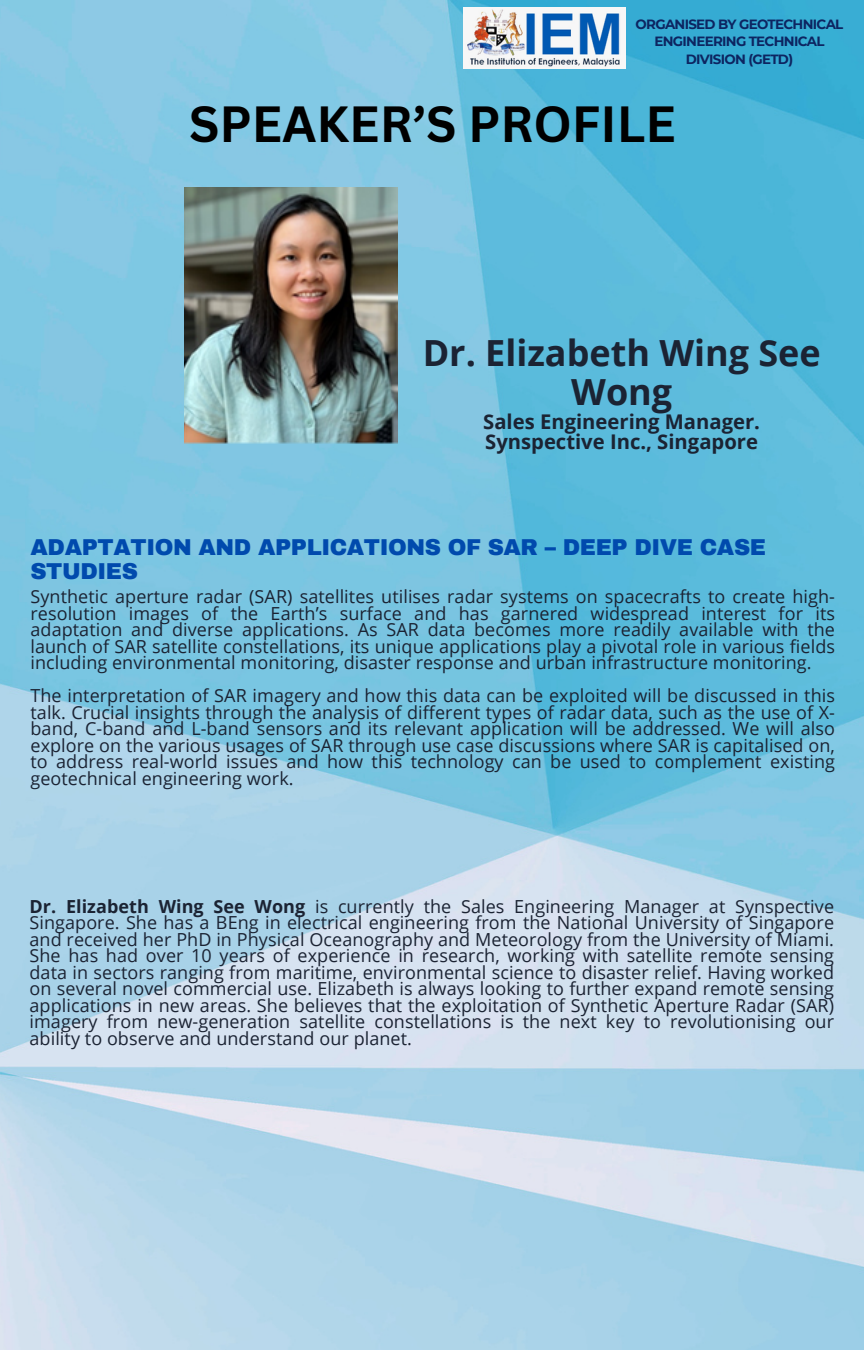
<style>
.page{position:relative;width:864px;height:1350px;background:#fff}
.page>*{position:absolute;margin:0;border:0;box-sizing:border-box;transform-origin:0 0}
.t1{font:700 49.5px "Canva Sans";color:#000}
.t2{font:700 36px/38.7px "Open Sans";color:#1b2333;text-align:center}
.t3{font:900 22.5px/23.6px "Archivo";letter-spacing:-.02em;color:#004aad}
.t4{font:700 20.25px/20.2px "Open Sans";color:#1b2333}
.t5{font:18px/16.4px "Open Sans";letter-spacing:.005em;color:#1b2333;text-align:justify}
.t6{font:700 13.5px/17.8px "Montserrat";letter-spacing:-.05em;color:#0d2561;text-align:center}
.s1{font-weight:700}
</style>
<div class="page">
<img style="left:0;top:0;width:864px;height:1350px">
<img style="left:464px;top:8px;width:162px;height:61px">
<img style="left:185px;top:187px;width:213px;height:258px">
<p class="t6" style="left:636px;top:15px;width:209px">ORGANISED BY GEOTECHNICAL<br>ENGINEERING TECHNICAL<br>DIVISION (GETD)</p>
<h1 class="t1" style="left:189px;top:89px;width:488px">SPEAKER’S PROFILE</h1>
<h2 class="t2" style="left:423px;top:333px;width:400px">Dr. Elizabeth Wing See<br>Wong</h2>
<p class="t4" style="left:483px;top:411px;width:278px">Sales Engineering Manager.<br>Synspective Inc., Singapore</p>
<p class="t3" style="left:30px;top:536px;width:737px">ADAPTATION AND APPLICATIONS OF SAR – DEEP DIVE CASE<br>STUDIES</p>
<p class="t5" style="left:30px;top:588px;width:806px">Synthetic aperture radar (SAR) satellites utilises radar systems on spacecrafts to create high&shy;resolution images of the Earth’s surface and has garnered widespread interest for its adaptation and diverse applications. As SAR data becomes more readily available with the launch of SAR satellite constellations, its unique applications play a pivotal role in various fields including environmental monitoring, disaster response and urban infrastructure monitoring.</p>
<p class="t5" style="left:30px;top:687px;width:806px">The interpretation of SAR imagery and how this data can be exploited will be discussed in this talk. Crucial insights through the analysis of different types of radar data, such as the use of X&shy;band, C-band and L-band sensors and its relevant application will be addressed. We will also explore on the various usages of SAR through use case discussions where SAR is capitalised on, to address real-world issues and how this technology can be used to complement existing geotechnical engineering work.</p>
<p class="t5" style="left:30px;top:898px;width:806px"><span class="s1">Dr. Elizabeth Wing See Wong</span> is currently the Sales Engineering Manager at Synspective Singapore. She has a BEng in electrical engineering from the National University of Singapore and received her PhD in Physical Oceanography and Meteorology from the University of Miami.<br>She has had over 10 years of experience in research, working with satellite remote sensing data in sectors ranging from maritime, environmental science to disaster relief. Having worked on several novel commercial use. Elizabeth is always looking to further expand remote sensing applications in new areas. She believes that the exploitation of Synthetic Aperture Radar (SAR) imagery from new-generation satellite constellations is the next key to revolutionising our ability to observe and understand our planet.</p>
</div>
